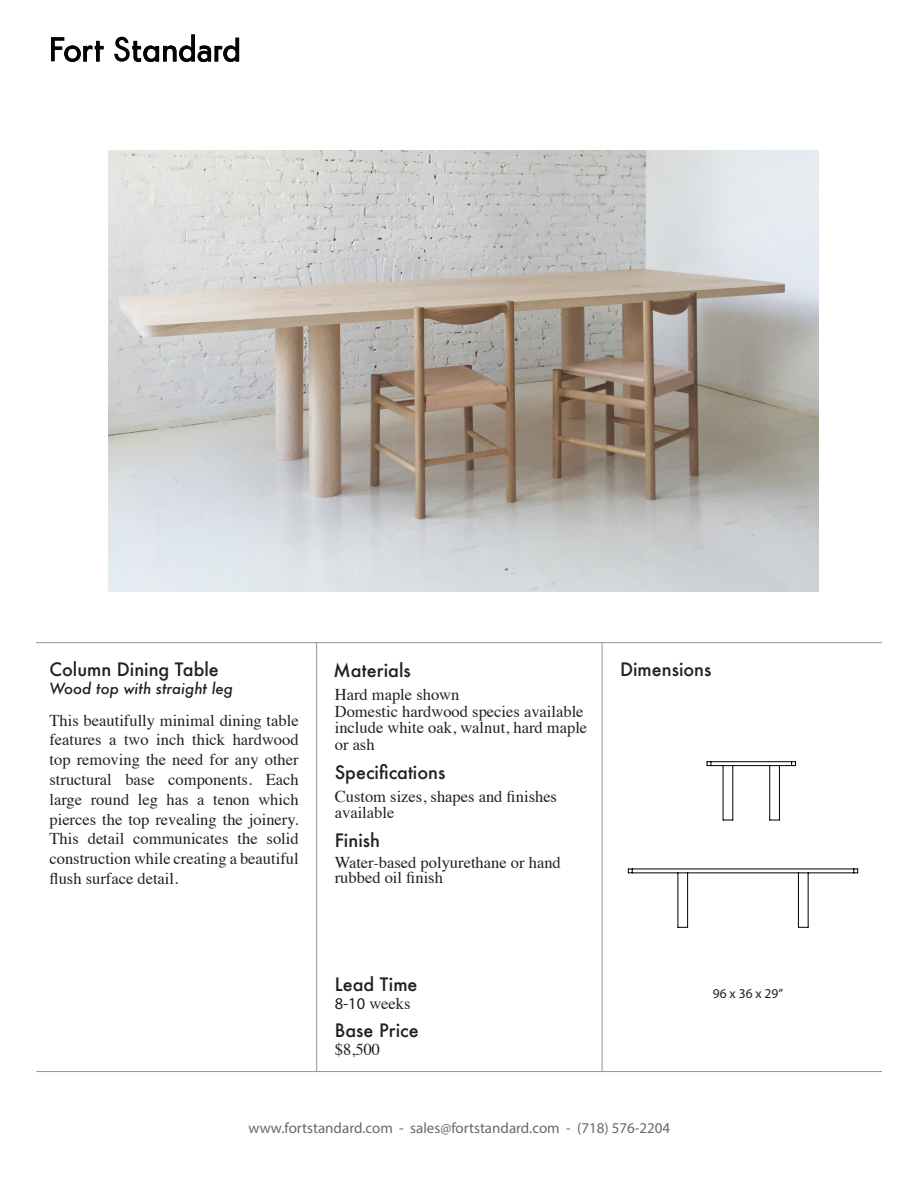
<style>
.page{position:relative;width:918px;height:1188px;background:#fff}
.page>*{position:absolute;margin:0;border:0;box-sizing:border-box;transform-origin:0 0}
.t1{font:500 18px "Futura";color:#231f20}
.t2{font:16.5px/19.8px "Times";color:#231f20}
.t3{font:15px "Myriad Pro";color:#69696c}
.t4{font:italic 500 15px "Futura";color:#231f20}
.t5{font:13.5px "Myriad Pro";color:#231f20}
.s1{font-family:"Myriad Pro"}
</style>
<div class="page">
<svg style="left:51px;top:37px;width:53px;height:25px"></svg>
<svg style="left:114px;top:35px;width:125px;height:27px"></svg>
<hr style="left:36px;top:642px;width:846px;height:1px;background:#939598">
<hr style="left:36px;top:1071px;width:846px;height:1px;background:#939598">
<hr style="left:316px;top:642px;width:1px;height:429px;background:#939598">
<hr style="left:602px;top:643px;width:1px;height:428px;background:#939598">
<img style="left:109px;top:151px;width:709px;height:440px">
<hr style="left:808px;top:873px;width:1px;height:54px;background:#000">
<hr style="left:798px;top:873px;width:1px;height:54px;background:#000">
<hr style="left:687px;top:873px;width:1px;height:54px;background:#000">
<hr style="left:678px;top:873px;width:1px;height:54px;background:#000">
<hr style="left:632px;top:869px;width:222px;height:1px;background:#000">
<hr style="left:632px;top:873px;width:222px;height:1px;background:#000">
<svg style="left:854px;top:869px;width:4px;height:5px"></svg>
<svg style="left:628px;top:869px;width:5px;height:5px"></svg>
<hr style="left:779px;top:766px;width:1px;height:54px;background:#000">
<hr style="left:769px;top:766px;width:1px;height:54px;background:#000">
<hr style="left:733px;top:766px;width:1px;height:54px;background:#000">
<hr style="left:723px;top:766px;width:1px;height:54px;background:#000">
<svg style="left:791px;top:761px;width:5px;height:5px"></svg>
<hr style="left:711px;top:761px;width:81px;height:1px;background:#000">
<hr style="left:711px;top:765px;width:81px;height:1px;background:#000">
<svg style="left:707px;top:761px;width:5px;height:5px"></svg>
<p class="t1" style="left:50px;top:657px;width:171px">Column Dining Table</p>
<p class="t4" style="left:50px;top:678px;width:185px">Wood top with straight leg</p>
<p class="t2" style="left:50px;top:709px;width:251px;text-align:justify">This beautifully minimal dining table features a two inch thick hardwood top removing the need for any other structural base components. Each large round leg has a tenon which pierces the top revealing the joinery.<br>This detail communicates the solid construction while creating a beautiful flush surface detail.</p>
<p class="t1" style="left:334px;top:658px;width:79px">Materials</p>
<p class="t1" style="left:620px;top:657px;width:93px">Dimensions</p>
<p class="t2" style="left:335px;top:684px;width:126px">Hard maple shown</p>
<p class="t2" style="left:335px;top:702px;width:254px;line-height:16.5px">Domestic hardwood species available include white oak, walnut, hard maple or ash</p>
<p class="t1" style="left:335px;top:760px;width:112px">Specifications</p>
<p class="t2" style="left:335px;top:786px;width:224px;line-height:16.5px">Custom sizes, shapes and finishes available</p>
<p class="t1" style="left:335px;top:828px;width:47px">Finish</p>
<p class="t2" style="left:335px;top:854px;width:228px;line-height:15px">Water-based polyurethane or hand rubbed oil finish</p>
<p class="t1" style="left:335px;top:972px;width:84px">Lead Time</p>
<p class="t2" style="left:335px;top:992px;width:77px"><span class="s1">8-10</span> weeks</p>
<p class="t1" style="left:335px;top:1018px;width:85px">Base Price</p>
<p class="t2" style="left:335px;top:1038px;width:47px">$8,500</p>
<p class="t5" style="left:713px;top:985px;width:72px">96 x 36 x 29”</p>
<p class="t3" style="left:249px;top:1119px;width:423px">www.fortstandard.com - sales@fortstandard.com - (718) 576-2204</p>
</div>
